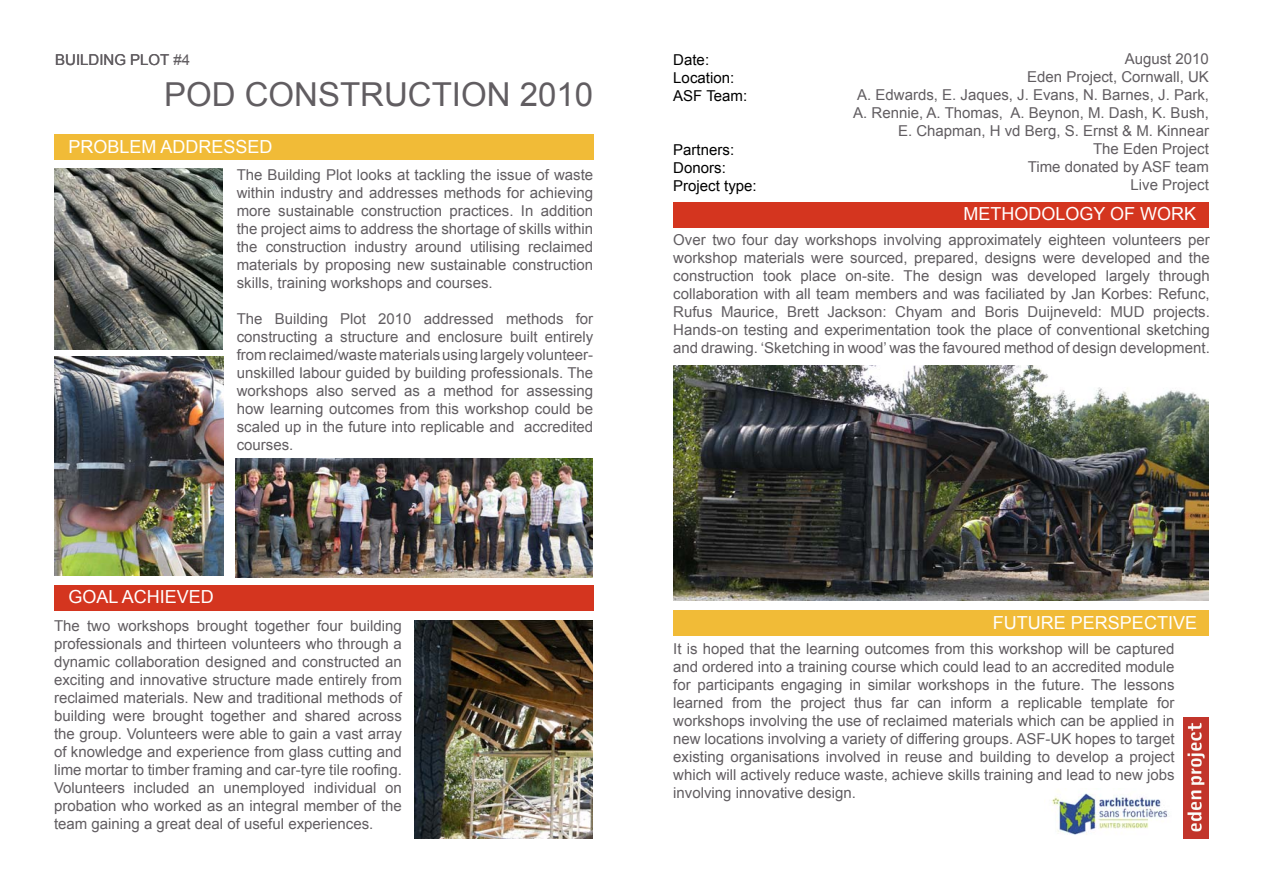
<style>
.page{position:relative;width:1263px;height:893px;background:#fff}
.page>*{position:absolute;margin:0;border:0;box-sizing:border-box;transform-origin:0 0}
.t1{font:33px "Arial";color:#615d61}
.t2{font:18px "Arial";color:#fff}
.t3{font:15px/18px "Arial";color:#615d61;text-align:justify}
.t4{font:15px "Arial";color:#000}
</style>
<div class="page">
<div style="left:54px;top:135px;width:539px;height:25px;background:#f1bb37"></div>
<div style="left:54px;top:585px;width:539px;height:25px;background:#d4351f"></div>
<div style="left:673px;top:610px;width:536px;height:26px;background:#f1bb37"></div>
<img style="left:1183px;top:718px;width:26px;height:120px">
<img style="left:54px;top:357px;width:170px;height:218px">
<img style="left:236px;top:458px;width:356px;height:119px">
<img style="left:415px;top:620px;width:177px;height:219px">
<img style="left:673px;top:366px;width:536px;height:235px">
<img style="left:54px;top:169px;width:169px;height:181px">
<div style="left:673px;top:202px;width:536px;height:25px;background:#d4351f"></div>
<img style="left:1052px;top:793px;width:117px;height:42px">
<p class="t3" style="left:55px;top:51px;width:136px">BUILDING PLOT #4</p>
<p class="t1" style="left:164px;top:73px;width:431px">POD CONSTRUCTION 2010</p>
<p class="t2" style="left:69px;top:135px;width:206px">PROBLEM ADDRESSED</p>
<p class="t3" style="left:237px;top:165px;width:358px">The Building Plot looks at tackling the issue of waste within industry and addresses methods for achieving more sustainable construction practices. In addition the project aims to address the shortage of skills within the construction industry around utilising reclaimed materials by proposing new sustainable construction skills, training workshops and courses.</p>
<p class="t3" style="left:237px;top:309px;width:358px">The Building Plot 2010 addressed methods for constructing a structure and enclosure built entirely from reclaimed/waste materials using largely volunteer&shy;unskilled labour guided by building professionals. The workshops also served as a method for assessing how learning outcomes from this workshop could be scaled up in the future into replicable and accredited courses.</p>
<p class="t2" style="left:69px;top:585px;width:147px">GOAL ACHIEVED</p>
<p class="t3" style="left:54px;top:617px;width:349px">The two workshops brought together four building professionals and thirteen volunteers who through a dynamic collaboration designed and constructed an exciting and innovative structure made entirely from reclaimed materials. New and traditional methods of building were brought together and shared across the group. Volunteers were able to gain a vast array of knowledge and experience from glass cutting and lime mortar to timber framing and car-tyre tile roofing.<br>Volunteers included an unemployed individual on probation who worked as an integral member of the team gaining a great deal of useful experiences.</p>
<p class="t4" style="left:673px;top:50px;width:37px">Date:</p>
<p class="t4" style="left:673px;top:68px;width:62px">Location:</p>
<p class="t4" style="left:673px;top:86px;width:75px">ASF Team:</p>
<p class="t4" style="left:673px;top:140px;width:62px">Partners:</p>
<p class="t4" style="left:673px;top:158px;width:54px">Donors:</p>
<p class="t4" style="left:673px;top:176px;width:85px">Project type:</p>
<p class="t3" style="left:1125px;top:50px;width:86px">August 2010</p>
<p class="t3" style="left:1027px;top:68px;width:183px">Eden Project, Cornwall, UK</p>
<p class="t3" style="left:857px;top:86px;width:353px">A. Edwards, E. Jaques, J. Evans, N. Barnes, J. Park,</p>
<p class="t3" style="left:853px;top:104px;width:357px">A. Rennie, A. Thomas, A. Beynon, M. Dash, K. Bush,</p>
<p class="t3" style="left:898px;top:122px;width:312px">E. Chapman, H vd Berg, S. Ernst &amp; M. Kinnear</p>
<p class="t3" style="left:1093px;top:140px;width:117px">The Eden Project</p>
<p class="t3" style="left:1028px;top:158px;width:183px">Time donated by ASF team</p>
<p class="t3" style="left:1130px;top:176px;width:80px">Live Project</p>
<p class="t2" style="left:963px;top:202px;width:234px">METHODOLOGY OF WORK</p>
<p class="t3" style="left:673px;top:231px;width:538px">Over two four day workshops involving approximately eighteen volunteers per workshop materials were sourced, prepared, designs were developed and the construction took place on-site. The design was developed largely through collaboration with all team members and was faciliated by Jan Korbes: Refunc, Rufus Maurice, Brett Jackson: Chyam and Boris Duijneveld: MUD projects.<br>Hands-on testing and experimentation took the place of conventional sketching and drawing. ‘Sketching in wood’ was the favoured method of design development.</p>
<p class="t2" style="left:993px;top:610px;width:206px">FUTURE PERSPECTIVE</p>
<p class="t3" style="left:673px;top:640px;width:503px">It is hoped that the learning outcomes from this workshop will be captured and ordered into a training course which could lead to an accredited module for participants engaging in similar workshops in the future. The lessons learned from the project thus far can inform a replicable template for workshops involving the use of reclaimed materials which can be applied in new locations involving a variety of differing groups. ASF-UK hopes to target existing organisations involved in reuse and building to develop a project which will actively reduce waste, achieve skills training and lead to new jobs involving innovative design.</p>
</div>
